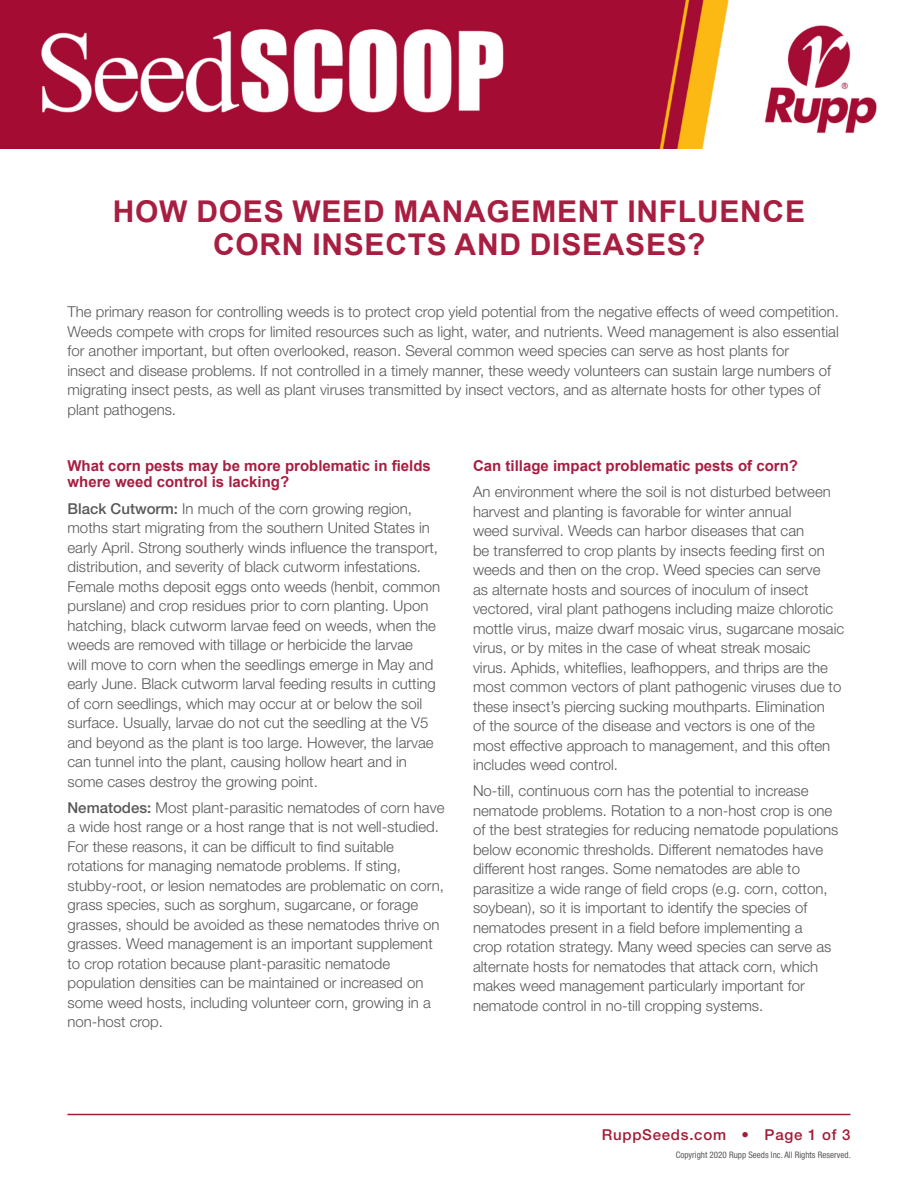
<style>
.page{position:relative;width:918px;height:1188px;background:#fff}
.page>*{position:absolute;margin:0;border:0;box-sizing:border-box;transform-origin:0 0}
.Rupp_Header{font:700 30px/33px "Arial";letter-spacing:.025em;color:#a71e41;text-align:center}
.Universal_Text{font:300 15px/19.5px "Helvetica Neue";color:#57585a}
.Licensee_Subhead{font:700 15px/16.5px "Arial";color:#a71e41}
.t1{font:500 15px "Helvetica Neue";letter-spacing:.05em;color:#a31c35}
.t2{font:condensed 9px "Helvetica Neue LT Std";color:#57585a}
.s1{font-weight:500}
</style>
<div class="page">
<img style="left:0;top:0;width:877px;height:148px">
<hr style="left:68px;top:1114px;width:782px;height:1px;background:#a31c35">
<p class="Rupp_Header" style="left:113px;top:195px;width:694px">HOW DOES WEED MANAGEMENT INFLUENCE<br>CORN INSECTS AND DISEASES?</p>
<p class="Universal_Text" style="left:68px;top:302px;width:773px">The primary reason for controlling weeds is to protect crop yield potential from the negative effects of weed competition.<br>Weeds compete with crops for limited resources such as light, water, and nutrients. Weed management is also essential for another important, but often overlooked, reason. Several common weed species can serve as host plants for<br>insect and disease problems. If not controlled in a timely manner, these weedy volunteers can sustain large numbers of migrating insect pests, as well as plant viruses transmitted by insect vectors, and as alternate hosts for other types of plant pathogens.</p>
<p class="Licensee_Subhead" style="left:68px;top:457px;width:365px">What corn pests may be more problematic in fields where weed control is lacking?</p>
<p class="Universal_Text" style="left:68px;top:498px;width:374px"><span class="s1">Black Cutworm:</span> In much of the corn growing region, moths start migrating from the southern United States in early April. Strong southerly winds influence the transport, distribution, and severity of black cutworm infestations.<br>Female moths deposit eggs onto weeds (henbit, common purslane) and crop residues prior to corn planting. Upon hatching, black cutworm larvae feed on weeds, when the weeds are removed with tillage or herbicide the larvae<br>will move to corn when the seedlings emerge in May and early June. Black cutworm larval feeding results in cutting of corn seedlings, which may occur at or below the soil surface. Usually, larvae do not cut the seedling at the V5 and beyond as the plant is too large. However, the larvae can tunnel into the plant, causing hollow heart and in some cases destroy the growing point.</p>
<p class="Universal_Text" style="left:68px;top:797px;width:379px"><span class="s1">Nematodes:</span> Most plant-parasitic nematodes of corn have a wide host range or a host range that is not well-studied.<br>For these reasons, it can be difficult to find suitable rotations for managing nematode problems. If sting, stubby-root, or lesion nematodes are problematic on corn, grass species, such as sorghum, sugarcane, or forage grasses, should be avoided as these nematodes thrive on grasses. Weed management is an important supplement to crop rotation because plant-parasitic nematode population densities can be maintained or increased on some weed hosts, including volunteer corn, growing in a non-host crop.</p>
<p class="Licensee_Subhead" style="left:473px;top:457px;width:327px">Can tillage impact problematic pests of corn?</p>
<p class="Universal_Text" style="left:473px;top:482px;width:373px">An environment where the soil is not disturbed between harvest and planting is favorable for winter annual<br>weed survival. Weeds can harbor diseases that can<br>be transferred to crop plants by insects feeding first on weeds and then on the crop. Weed species can serve<br>as alternate hosts and sources of inoculum of insect vectored, viral plant pathogens including maize chlorotic mottle virus, maize dwarf mosaic virus, sugarcane mosaic virus, or by mites in the case of wheat streak mosaic virus. Aphids, whiteflies, leafhoppers, and thrips are the most common vectors of plant pathogenic viruses due to these insect’s piercing sucking mouthparts. Elimination<br>of the source of the disease and vectors is one of the most effective approach to management, and this often includes weed control.</p>
<p class="Universal_Text" style="left:473px;top:781px;width:367px">No-till, continuous corn has the potential to increase nematode problems. Rotation to a non-host crop is one of the best strategies for reducing nematode populations below economic thresholds. Different nematodes have different host ranges. Some nematodes are able to parasitize a wide range of field crops (e.g. corn, cotton, soybean), so it is important to identify the species of nematodes present in a field before implementing a<br>crop rotation strategy. Many weed species can serve as alternate hosts for nematodes that attack corn, which makes weed management particularly important for nematode control in no-till cropping systems.</p>
<p class="t1" style="left:602px;top:1126px;width:250px">RuppSeeds.com • Page 1 of 3</p>
<p class="t2" style="left:676px;top:1149px;width:177px">Copyright 2020 Rupp Seeds Inc. All Rights Reserved.</p>
</div>
